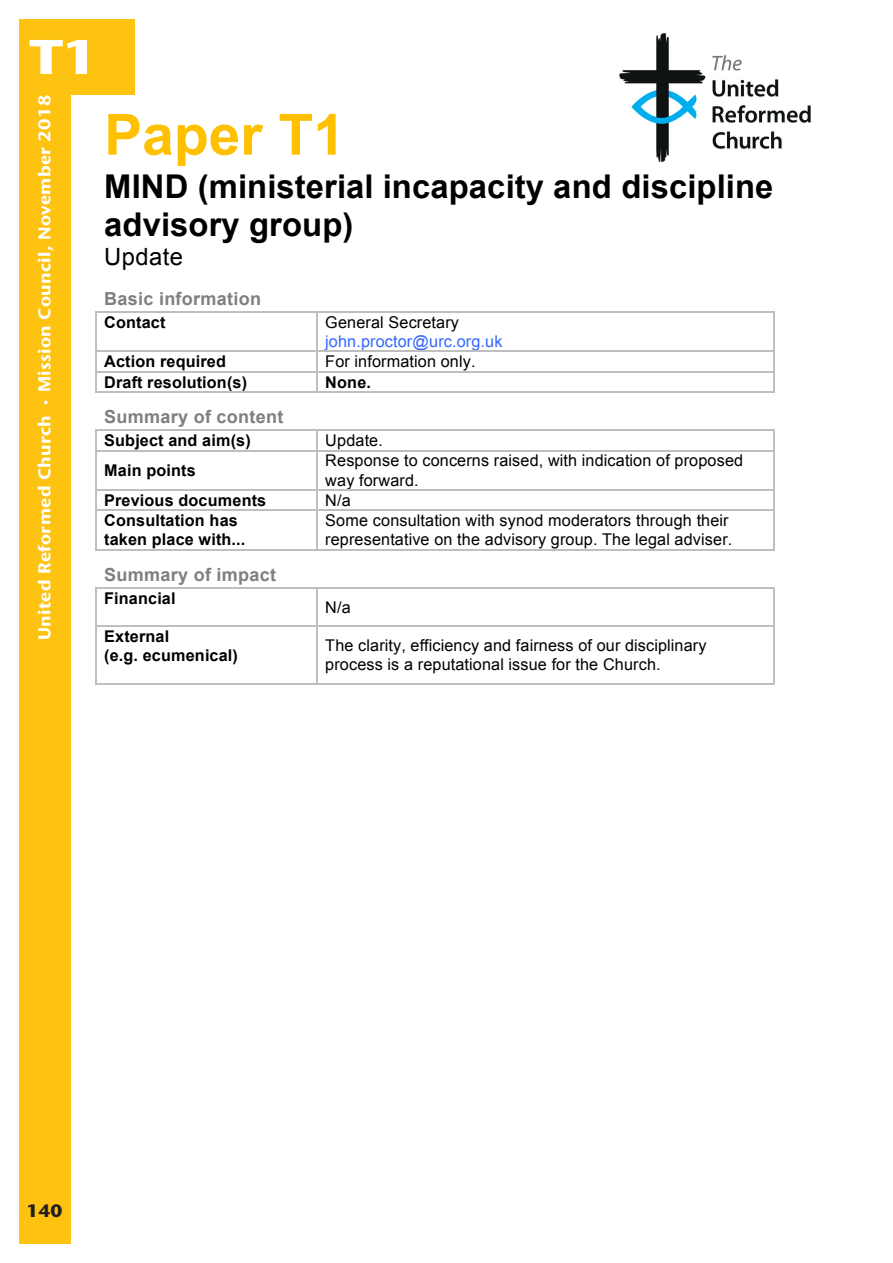
<style>
.page{position:relative;width:893px;height:1263px;background:#fff}
.page>*{position:absolute;margin:0;border:0;box-sizing:border-box;transform-origin:0 0}
.t1{font:700 56.85px "Arial";color:#ffc000}
.main_side_head_copy{font:800 48.6px "Stone Sans IIITC Std";color:#fff;scale:1.11 1}
.t2{font:700 32.7px/37.8px "Arial";letter-spacing:.005em;color:#000}
.t3{font:23.7px "Arial";letter-spacing:.02em;color:#000}
.t4{font:700 18px "Arial";letter-spacing:.015em;color:#7f7f7f}
.t5{font:800 18px "Stone Sans IIITC Std";color:#231f20}
.t6{font:700 17.1px "Stone Sans IIITC Std";letter-spacing:.02em;color:#fff;scale:1.05 1}
.t7{font:16.2px/19px "Arial";letter-spacing:.01em;color:#000}
.t8{font:700 16.2px/19px "Arial";letter-spacing:.01em;color:#000}
.t9{font:16.2px/19px "Arial";letter-spacing:.01em;color:#36f}
.s1{font-family:"Myriad Pro";font-weight:400}
.s2{color:#000}
</style>
<div class="page">
<div style="left:19px;top:19px;width:51px;height:1225px;background:#fec210"></div>
<div style="left:30px;top:19px;width:102px;height:76px;background:#fec210"></div>
<hr style="left:97px;top:311px;width:219px;height:2px;background:#bfbfbf">
<hr style="left:318px;top:311px;width:455px;height:2px;background:#bfbfbf">
<hr style="left:95px;top:313px;width:2px;height:38px;background:#bfbfbf">
<hr style="left:316px;top:313px;width:2px;height:38px;background:#bfbfbf">
<hr style="left:773px;top:313px;width:2px;height:38px;background:#bfbfbf">
<hr style="left:97px;top:351px;width:219px;height:1px;background:#bfbfbf">
<hr style="left:318px;top:351px;width:455px;height:1px;background:#bfbfbf">
<svg style="left:95px;top:351px;width:2px;height:21px"></svg>
<hr style="left:97px;top:371px;width:219px;height:1px;background:#bfbfbf">
<svg style="left:316px;top:351px;width:2px;height:21px"></svg>
<hr style="left:318px;top:371px;width:455px;height:1px;background:#bfbfbf">
<svg style="left:773px;top:351px;width:2px;height:21px"></svg>
<hr style="left:95px;top:372px;width:2px;height:20px;background:#bfbfbf">
<hr style="left:97px;top:392px;width:219px;height:1px;background:#bfbfbf">
<hr style="left:316px;top:372px;width:2px;height:20px;background:#bfbfbf">
<hr style="left:318px;top:392px;width:455px;height:1px;background:#bfbfbf">
<hr style="left:773px;top:372px;width:2px;height:20px;background:#bfbfbf">
<hr style="left:97px;top:429px;width:219px;height:2px;background:#bfbfbf">
<hr style="left:318px;top:429px;width:455px;height:2px;background:#bfbfbf">
<svg style="left:95px;top:429px;width:2px;height:22px"></svg>
<hr style="left:97px;top:450px;width:219px;height:1px;background:#bfbfbf">
<svg style="left:316px;top:429px;width:2px;height:22px"></svg>
<hr style="left:318px;top:450px;width:455px;height:1px;background:#bfbfbf">
<svg style="left:773px;top:429px;width:2px;height:22px"></svg>
<hr style="left:95px;top:451px;width:2px;height:38px;background:#bfbfbf">
<hr style="left:316px;top:451px;width:2px;height:38px;background:#bfbfbf">
<hr style="left:773px;top:451px;width:2px;height:38px;background:#bfbfbf">
<hr style="left:97px;top:489px;width:219px;height:2px;background:#bfbfbf">
<hr style="left:318px;top:489px;width:455px;height:2px;background:#bfbfbf">
<svg style="left:95px;top:489px;width:2px;height:22px"></svg>
<hr style="left:97px;top:510px;width:219px;height:1px;background:#bfbfbf">
<svg style="left:316px;top:489px;width:2px;height:22px"></svg>
<hr style="left:318px;top:510px;width:455px;height:1px;background:#bfbfbf">
<svg style="left:773px;top:489px;width:2px;height:22px"></svg>
<hr style="left:95px;top:511px;width:2px;height:38px;background:#bfbfbf">
<hr style="left:97px;top:549px;width:219px;height:2px;background:#bfbfbf">
<hr style="left:316px;top:511px;width:2px;height:38px;background:#bfbfbf">
<hr style="left:318px;top:549px;width:455px;height:2px;background:#bfbfbf">
<hr style="left:773px;top:511px;width:2px;height:38px;background:#bfbfbf">
<hr style="left:97px;top:587px;width:219px;height:1px;background:#bfbfbf">
<hr style="left:318px;top:587px;width:455px;height:1px;background:#bfbfbf">
<hr style="left:95px;top:588px;width:2px;height:38px;background:#bfbfbf">
<hr style="left:316px;top:588px;width:2px;height:38px;background:#bfbfbf">
<hr style="left:773px;top:588px;width:2px;height:38px;background:#bfbfbf">
<hr style="left:97px;top:626px;width:219px;height:1px;background:#bfbfbf">
<hr style="left:318px;top:626px;width:455px;height:1px;background:#bfbfbf">
<hr style="left:95px;top:627px;width:2px;height:56px;background:#bfbfbf">
<hr style="left:97px;top:683px;width:219px;height:1px;background:#bfbfbf">
<hr style="left:316px;top:627px;width:2px;height:56px;background:#bfbfbf">
<hr style="left:318px;top:683px;width:455px;height:1px;background:#bfbfbf">
<hr style="left:773px;top:627px;width:2px;height:56px;background:#bfbfbf">
<img style="left:619px;top:33px;width:192px;height:129px">
<p class="main_side_head_copy" style="left:30px;top:25px;width:63px">T1</p>
<h2 class="main_side_head_copy" style="left:32px;top:25px;width:36px">A</h2>
<p class="t6" style="left:34px;top:640px;width:521px;rotate:-90deg">United Reformed Church <span class="s1">•</span> Mission Council, November 2018</p>
<p class="t1" style="left:104px;top:97px;width:242px">Paper T1</p>
<p class="t2" style="left:104px;top:168px;width:671px">MIND (ministerial incapacity and discipline advisory group)</p>
<p class="t3" style="left:104px;top:241px;width:80px">Update</p>
<p class="t4" style="left:104px;top:287px;width:158px">Basic information</p>
<p class="t8" style="left:104px;top:313px;width:63px">Contact</p>
<p class="t9" style="left:325px;top:313px;width:179px"><span class="s2">General Secretary </span>john.proctor@urc.org.uk</p>
<p class="t8" style="left:104px;top:353px;width:123px">Action required</p>
<p class="t7" style="left:325px;top:352px;width:152px">For information only.</p>
<p class="t8" style="left:104px;top:373px;width:144px">Draft resolution(s)</p>
<p class="t8" style="left:325px;top:373px;width:47px">None.</p>
<p class="t4" style="left:104px;top:405px;width:181px">Summary of content</p>
<p class="t8" style="left:104px;top:431px;width:148px">Subject and aim(s)</p>
<p class="t7" style="left:325px;top:431px;width:59px">Update.</p>
<p class="t8" style="left:104px;top:461px;width:93px">Main points</p>
<p class="t7" style="left:325px;top:451px;width:419px">Response to concerns raised, with indication of proposed way forward.</p>
<p class="t8" style="left:104px;top:491px;width:164px">Previous documents</p>
<p class="t7" style="left:325px;top:491px;width:27px">N/a</p>
<p class="t8" style="left:104px;top:511px;width:143px">Consultation has taken place with...</p>
<p class="t7" style="left:325px;top:511px;width:409px">Some consultation with synod moderators through their representative on the advisory group. The legal adviser.</p>
<p class="t4" style="left:104px;top:562px;width:173px">Summary of impact</p>
<p class="t8" style="left:104px;top:589px;width:73px">Financial</p>
<p class="t7" style="left:325px;top:598px;width:27px">N/a</p>
<p class="t8" style="left:104px;top:627px;width:135px">External<br>(e.g. ecumenical)</p>
<p class="t7" style="left:325px;top:636px;width:383px">The clarity, efficiency and fairness of our disciplinary process is a reputational issue for the Church.</p>
<p class="t5" style="left:27px;top:1199px;width:38px">140</p>
</div>
